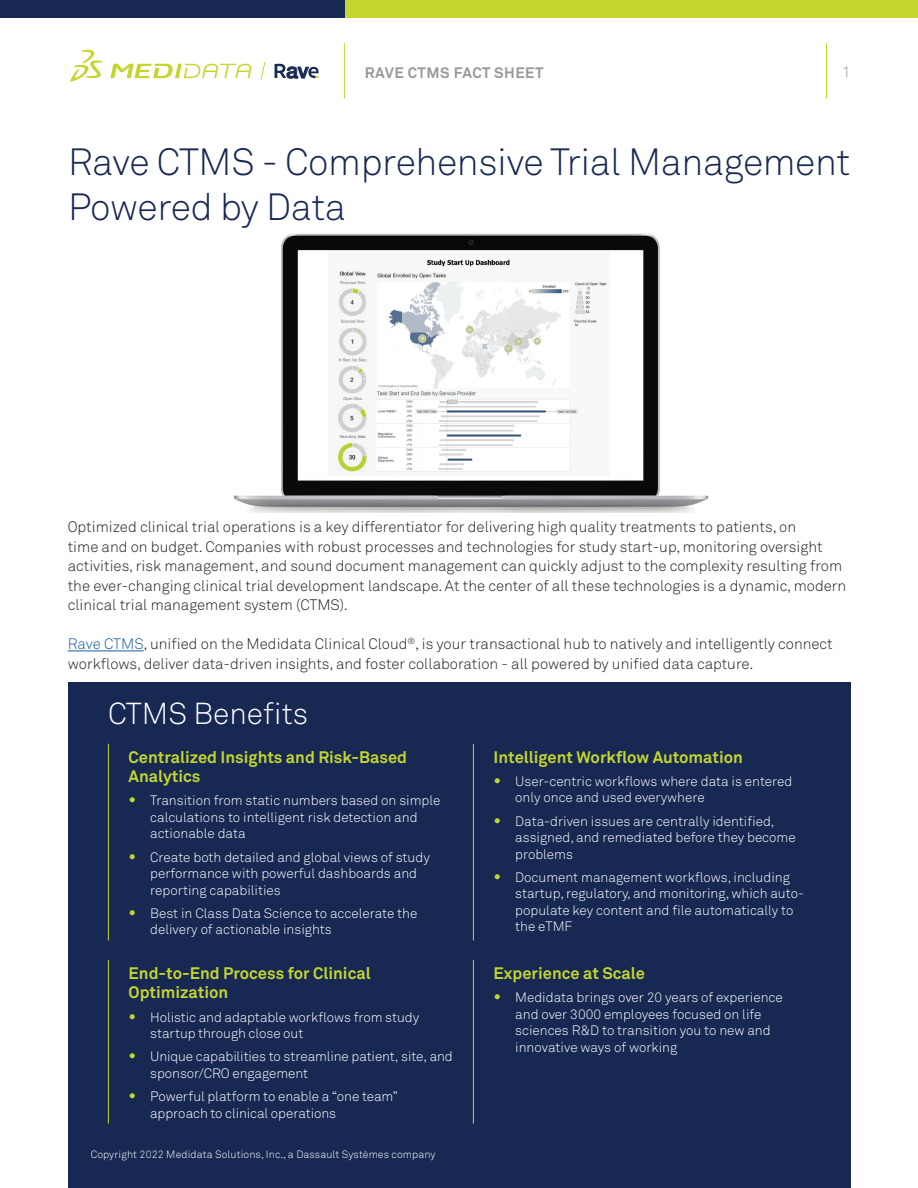
<style>
.page{position:relative;width:918px;height:1188px;background:#fff}
.page>*{position:absolute;margin:0;border:0;box-sizing:border-box;transform-origin:0 0}
.t1{font:300 37.5px/45px "Akkurat Std";letter-spacing:-.01em;color:#172953}
.t2{font:300 30px "Akkurat Std";color:#fff}
.t3{font:700 16.5px/19.5px "Akkurat Std";color:#c4d62e}
.t4{font:300 15px/19.5px "Akkurat Std";color:#231f20}
.t5{font:700 15px "Akkurat Std";letter-spacing:.035em;color:#98989a}
.t6{font:300 15px "Akkurat Std";color:#98989a}
.t7{font:300 13.5px/16.5px "Akkurat Std";color:#fff}
.t8{font:300 10.5px "Akkurat Std";letter-spacing:.01em;color:#fff}
.s1{color:#175d9e}
.s2{font-weight:700;font-size:18px;color:#c4d62e}
</style>
<div class="page">
<svg style="left:70px;top:50px;width:33px;height:32px"></svg>
<svg style="left:110px;top:64px;width:142px;height:14px"></svg>
<svg style="left:261px;top:62px;width:4px;height:18px"></svg>
<div style="left:345px;top:0;width:573px;height:17px;background:#c4d62e"></div>
<div style="left:0;top:0;width:345px;height:17px;background:#172953"></div>
<hr style="left:826px;top:43px;width:1px;height:55px;background:#c4d62e">
<hr style="left:344px;top:43px;width:1px;height:55px;background:#c4d62e">
<img style="left:234px;top:233px;width:475px;height:280px">
<img style="left:329px;top:253px;width:281px;height:222px">
<div style="left:68px;top:683px;width:782px;height:505px;background:#172953"></div>
<hr style="left:68px;top:651px;width:76px;height:1px;background:#175d9e">
<hr style="left:108px;top:744px;width:1px;height:196px;background:#c4d62e">
<hr style="left:473px;top:744px;width:1px;height:196px;background:#c4d62e">
<hr style="left:108px;top:960px;width:1px;height:164px;background:#c4d62e">
<hr style="left:473px;top:960px;width:1px;height:164px;background:#c4d62e">
<svg style="left:275px;top:63px;width:44px;height:15px"></svg>
<p class="t5" style="left:365px;top:63px;width:180px">RAVE CTMS FACT SHEET</p>
<p class="t6" style="left:842px;top:63px;width:10px">1</p>
<h1 class="t1" style="left:68px;top:140px;width:784px">Rave CTMS - Comprehensive Trial Management<br>Powered by Data</h1>
<p class="t4" style="left:68px;top:517px;width:780px">Optimized clinical trial operations is a key differentiator for delivering high quality treatments to patients, on<br>time and on budget. Companies with robust processes and technologies for study start-up, monitoring oversight activities, risk management, and sound document management can quickly adjust to the complexity resulting from the ever-changing clinical trial development landscape. At the center of all these technologies is a dynamic, modern clinical trial management system (CTMS).</p>
<p class="t4" style="left:68px;top:634px;width:766px"><span class="s1">Rave CTMS</span>, unified on the Medidata Clinical Cloud<sup>®</sup>, is your transactional hub to natively and intelligently connect workflows, deliver data-driven insights, and foster collaboration - all powered by unified data capture.</p>
<h2 class="t2" style="left:108px;top:696px;width:202px">CTMS Benefits</h2>
<p class="t3" style="left:129px;top:747px;width:280px">Centralized Insights and Risk-Based<br>Analytics</p>
<p class="t7" style="left:150px;top:792px;width:292px;text-indent:-22px"><span class="s2">•</span> Transition from static numbers based on simple calculations to intelligent risk detection and actionable data</p>
<p class="t7" style="left:150px;top:849px;width:281px;text-indent:-22px"><span class="s2">•</span> Create both detailed and global views of study performance with powerful dashboards and reporting capabilities</p>
<p class="t7" style="left:150px;top:905px;width:269px;text-indent:-22px"><span class="s2">•</span> Best in Class Data Science to accelerate the delivery of actionable insights</p>
<p class="t3" style="left:129px;top:963px;width:244px">End-to-End Process for Clinical<br>Optimization</p>
<p class="t7" style="left:150px;top:1009px;width:271px;text-indent:-22px"><span class="s2">•</span> Holistic and adaptable workflows from study startup through close out</p>
<p class="t7" style="left:150px;top:1048px;width:304px;text-indent:-22px"><span class="s2">•</span> Unique capabilities to streamline patient, site, and sponsor/CRO engagement</p>
<p class="t7" style="left:150px;top:1088px;width:249px;text-indent:-22px"><span class="s2">•</span> Powerful platform to enable a “one team” approach to clinical operations</p>
<p class="t8" style="left:91px;top:1148px;width:346px">Copyright 2022 Medidata Solutions, Inc., a Dassault Systèmes company</p>
<p class="t3" style="left:494px;top:747px;width:251px">Intelligent Workflow Automation</p>
<p class="t7" style="left:515px;top:773px;width:279px;text-indent:-22px"><span class="s2">•</span> User-centric workflows where data is entered only once and used everywhere</p>
<p class="t7" style="left:515px;top:813px;width:282px;text-indent:-22px"><span class="s2">•</span> Data-driven issues are centrally identified, assigned, and remediated before they become problems</p>
<p class="t7" style="left:515px;top:869px;width:290px;text-indent:-22px"><span class="s2">•</span> Document management workflows, including startup, regulatory, and monitoring, which auto&shy;populate key content and file automatically to the eTMF</p>
<p class="t3" style="left:494px;top:963px;width:153px">Experience at Scale</p>
<p class="t7" style="left:515px;top:989px;width:269px;text-indent:-22px"><span class="s2">•</span> Medidata brings over 20 years of experience and over 3000 employees focused on life sciences R&amp;D to transition you to new and innovative ways of working</p>
</div>
